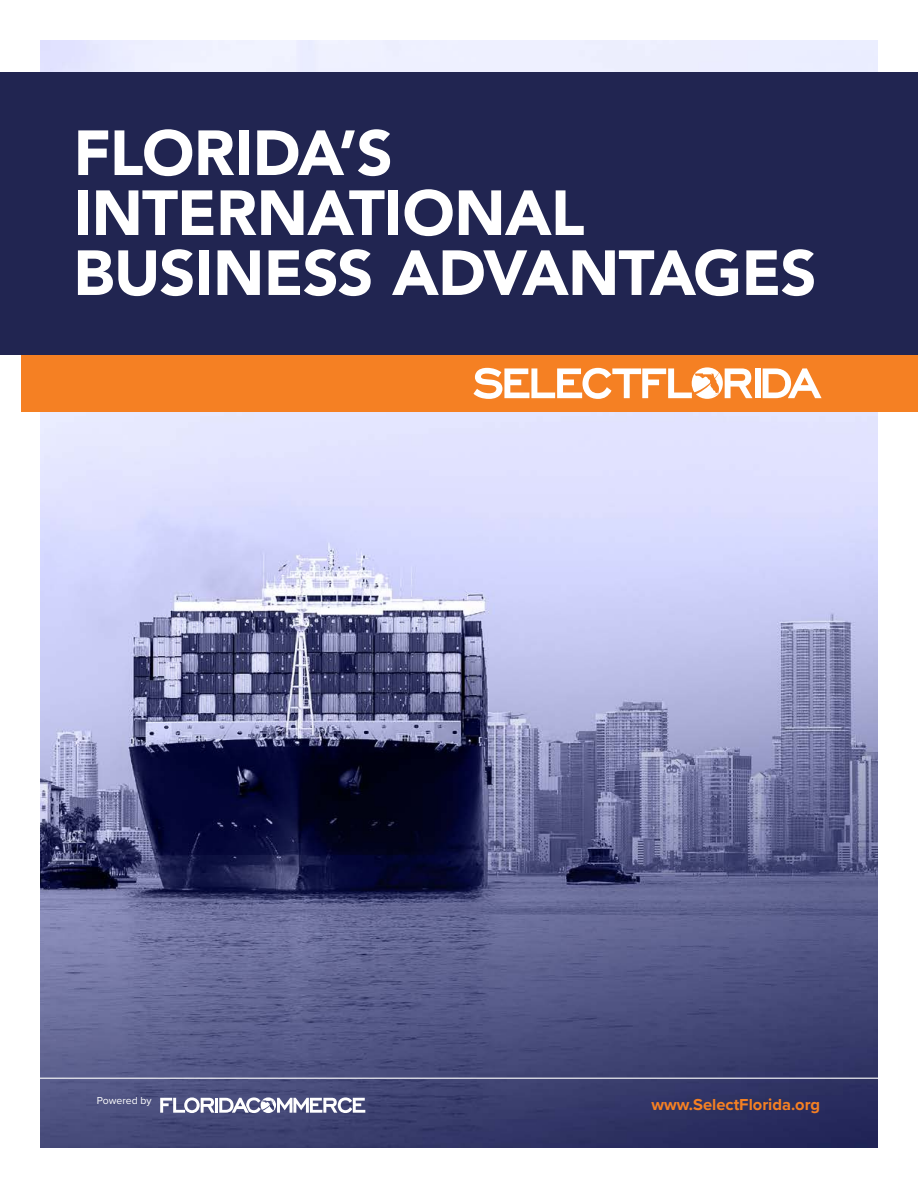
<style>
.page{position:relative;width:918px;height:1188px;background:#fff}
.page>*{position:absolute;margin:0;border:0;box-sizing:border-box;transform-origin:0 0}
.t1{font:900 63px/60px "Avenir";letter-spacing:-.01em;color:#fff}
.t2{font:700 16.5px "Proxima Nova";color:#f58023}
.t3{font:10.5px "Proxima Nova";color:#fff}
</style>
<div class="page">
<img style="left:40px;top:40px;width:838px;height:1108px">
<div style="left:21px;top:215px;width:897px;height:197px;background:#f58023"></div>
<div style="left:0;top:72px;width:918px;height:283px;background:#212551"></div>
<hr style="left:0;top:1078px;width:918px;height:1px;background:#fff">
<svg style="left:160px;top:1097px;width:205px;height:16px"></svg>
<div style="left:755px;top:368px;width:6px;height:30px;background:#fff"></div>
<svg style="left:763px;top:368px;width:59px;height:30px"></svg>
<svg style="left:473px;top:367px;width:280px;height:32px"></svg>
<p class="t1" style="left:73px;top:121px;width:745px">FLORIDA’S<br>INTERNATIONAL<br>BUSINESS ADVANTAGES</p>
<p class="t3" style="left:97px;top:1093px;width:56px">Powered by</p>
<p class="t2" style="left:651px;top:1092px;width:170px">www.SelectFlorida.org</p>
</div>
